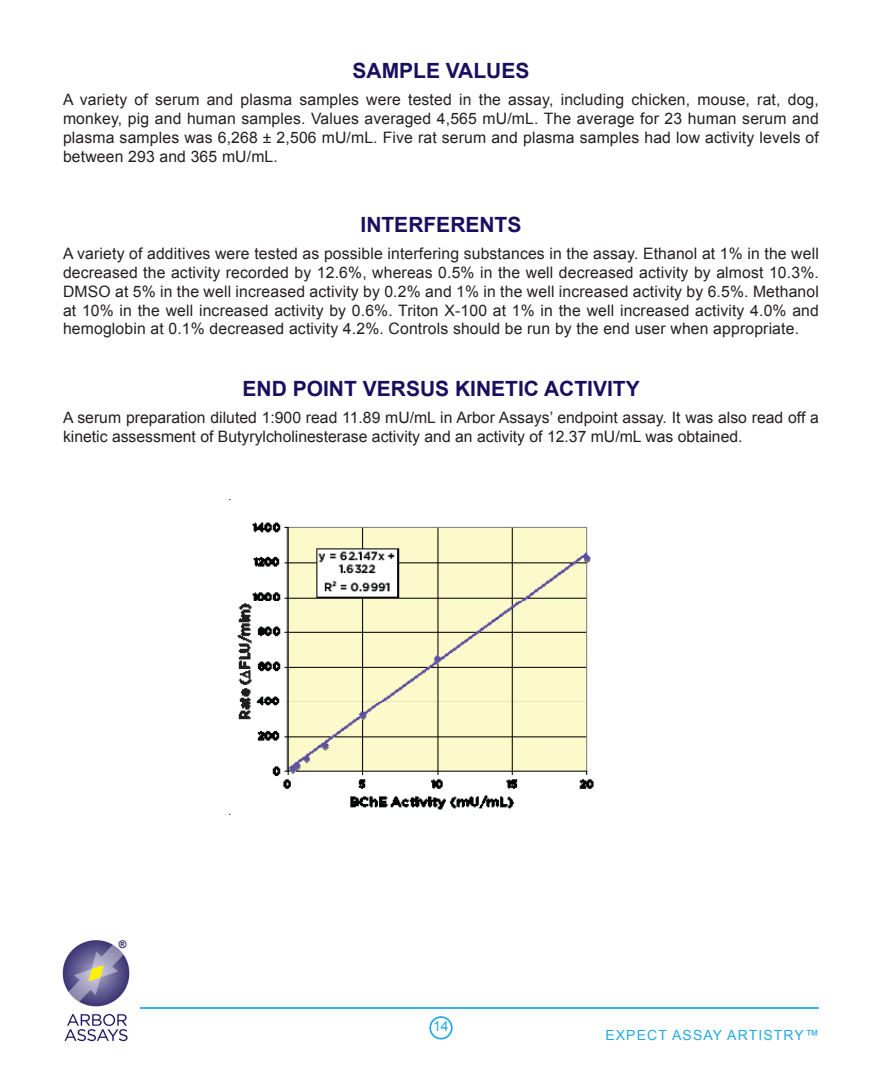
<style>
.page{position:relative;width:882px;height:1071px;background:#fff}
.page>*{position:absolute;margin:0;border:0;box-sizing:border-box;transform-origin:0 0}
.Heading{font:700 21px "Arial";color:#1a0e60}
.Body_Text{font:15.75px/18.9px "Arial";color:#231f20;text-align:justify}
.t1{font:14px "Arial";letter-spacing:.08em;color:#24aae1}
.t2{font:700 10.5px "Arial";color:#1a0e60}
</style>
<div class="page">
<div style="left:429px;top:1016px;width:24px;height:24px;border:2px solid #24aae1;border-radius:50%"></div>
<img style="left:62px;top:940px;width:68px;height:102px">
<hr style="left:140px;top:1007px;width:679px;height:2px;background:#24aae1">
<img style="left:229px;top:500px;width:365px;height:315px">
<p class="Heading" style="left:353px;top:57px;width:178px">SAMPLE VALUES</p>
<p class="Body_Text" style="left:63px;top:90px;width:757px">A variety of serum and plasma samples were tested in the assay, including chicken, mouse, rat, dog, monkey, pig and human samples. Values averaged 4,565 mU/mL. The average for 23 human serum and plasma samples was 6,268 ± 2,506 mU/mL. Five rat serum and plasma samples had low activity levels of between 293 and 365 mU/mL.</p>
<p class="Heading" style="left:360px;top:211px;width:163px">INTERFERENTS</p>
<p class="Body_Text" style="left:63px;top:244px;width:757px">A variety of additives were tested as possible interfering substances in the assay. Ethanol at 1% in the well decreased the activity recorded by 12.6%, whereas 0.5% in the well decreased activity by almost 10.3%.<br>DMSO at 5% in the well increased activity by 0.2% and 1% in the well increased activity by 6.5%. Methanol at 10% in the well increased activity by 0.6%. Triton X-100 at 1% in the well increased activity 4.0% and hemoglobin at 0.1% decreased activity 4.2%. Controls should be run by the end user when appropriate.</p>
<p class="Heading" style="left:243px;top:375px;width:399px">END POINT VERSUS KINETIC ACTIVITY</p>
<p class="Body_Text" style="left:63px;top:408px;width:757px">A serum preparation diluted 1:900 read 11.89 mU/mL in Arbor Assays’ endpoint assay. It was also read off a kinetic assessment of Butyrylcholinesterase activity and an activity of 12.37 mU/mL was obtained.</p>
<p class="t2" style="left:119px;top:937px;width:9px">®</p>
<p class="t1" style="left:433px;top:1017px;width:17px">14</p>
<p class="t1" style="left:605px;top:1025px;width:215px">EXPECT ASSAY ARTISTRY™</p>
</div>
